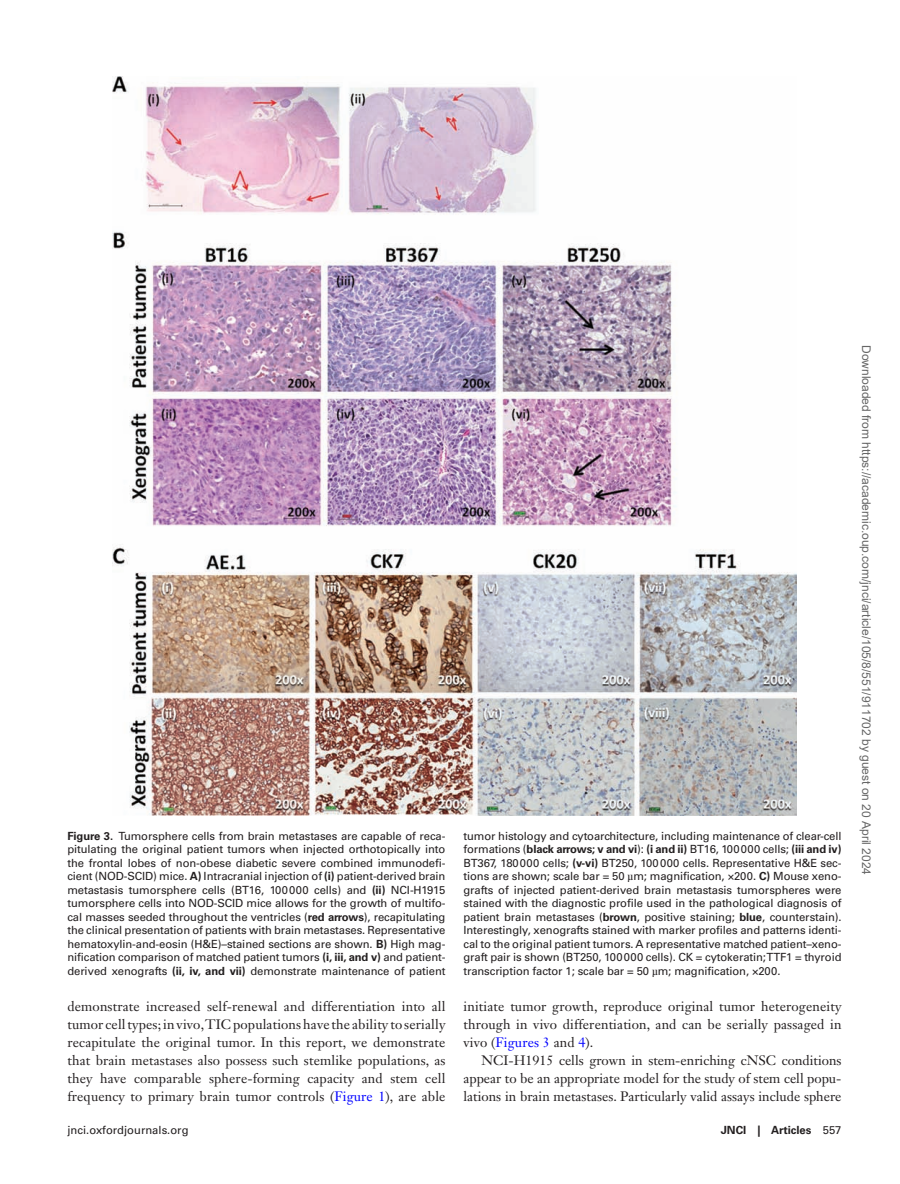
<style>
.page{position:relative;width:900px;height:1184px;background:#fff}
.page>*{position:absolute;margin:0;border:0;box-sizing:border-box;transform-origin:0 0}
.t1{font:13.5px/18px "Janson Text LT Std";letter-spacing:.01em;color:#231f20;text-align:justify}
.t2{font:12px "Arial";color:#666}
.t3{font:11.25px/13.5px "Univers LT Std";letter-spacing:-.01em;color:#231f20;text-align:justify}
.t4{font:700 11.25px "Univers LT Std";color:#231f20}
.s1{font-weight:700}
.s2{font-family:"Gandhari Unicode"}
.s3{color:#00f}
.s4{font-weight:400}
</style>
<div class="page">
<img style="left:112px;top:76px;width:684px;height:739px">
<p class="t3" style="left:67px;top:829px;width:380px"><span class="s1">Figure 3.</span> Tumorsphere cells from brain metastases are capable of reca&shy;pitulating the original patient tumors when injected orthotopically into the frontal lobes of non-obese diabetic severe combined immunodefi&shy;cient (NOD-SCID) mice. <span class="s1">A)</span> Intracranial injection of <span class="s1">(i)</span> patient-derived brain metastasis tumorsphere cells (BT16, 100000 cells) and <span class="s1">(ii)</span> NCI-H1915 tumorsphere cells into NOD-SCID mice allows for the growth of multifo&shy;cal masses seeded throughout the ventricles (<span class="s1">red arrows</span>), recapitulating the clinical presentation of patients with brain metastases. Representative hematoxylin-and-eosin (H&amp;E)–stained sections are shown. <span class="s1">B)</span> High mag&shy;nification comparison of matched patient tumors <span class="s1">(i, iii, and v)</span> and patient&shy;derived xenografts <span class="s1">(ii, iv, and vii)</span> demonstrate maintenance of patient</p>
<p class="t3" style="left:463px;top:829px;width:380px">tumor histology and cytoarchitecture, including maintenance of clear-cell formations (<span class="s1">black arrows; v and vi</span>): <span class="s1">(i and ii)</span> BT16, 100000 cells; <span class="s1">(iii and iv)<br></span>BT367, 180000 cells; <span class="s1">(v-vi)</span> BT250, 100000 cells. Representative H&amp;E sec&shy;tions are shown; scale bar = 50 <span class="s2">µ</span>m; magnification, ×200. <span class="s1">C)</span> Mouse xeno&shy;grafts of injected patient-derived brain metastasis tumorspheres were stained with the diagnostic profile used in the pathological diagnosis of patient brain metastases (<span class="s1">brown</span>, positive staining; <span class="s1">blue</span>, counterstain).<br>Interestingly, xenografts stained with marker profiles and patterns identi&shy;cal to the original patient tumors. A representative matched patient–xeno&shy;graft pair is shown (BT250, 100000 cells). CK = cytokeratin; TTF1 = thyroid transcription factor 1; scale bar = 50 <span class="s2">µ</span>m; magnification, ×200.</p>
<p class="t1" style="left:67px;top:997px;width:380px">demonstrate increased self-renewal and differentiation into all tumor cell types; in vivo, TIC populations have the ability to serially recapitulate the original tumor. In this report, we demonstrate that brain metastases also possess such stemlike populations, as they have comparable sphere-forming capacity and stem cell frequency to primary brain tumor controls (<span class="s3">Figure 1</span>), are able</p>
<p class="t1" style="left:463px;top:997px;width:380px">initiate tumor growth, reproduce original tumor heterogeneity through in vivo differentiation, and can be serially passaged in vivo (<span class="s3">Figures 3</span> and <span class="s3">4</span>).</p>
<p class="t1" style="left:463px;top:1051px;width:380px;text-indent:18px">NCI-H1915 cells grown in stem-enriching cNSC conditions appear to be an appropriate model for the study of stem cell popu&shy;lations in brain metastases. Particularly valid assays include sphere</p>
<p class="t3" style="left:67px;top:1123px;width:123px">jnci.oxfordjournals.org</p>
<p class="t4" style="left:721px;top:1123px;width:122px">JNCI | Articles <span class="s4">557</span></p>
<p class="t2" style="left:871px;top:345px;width:531px;rotate:90deg">Downloaded from https://academic.oup.com/jnci/article/105/8/551/911702 by guest on 20 April 2024</p>
</div>
